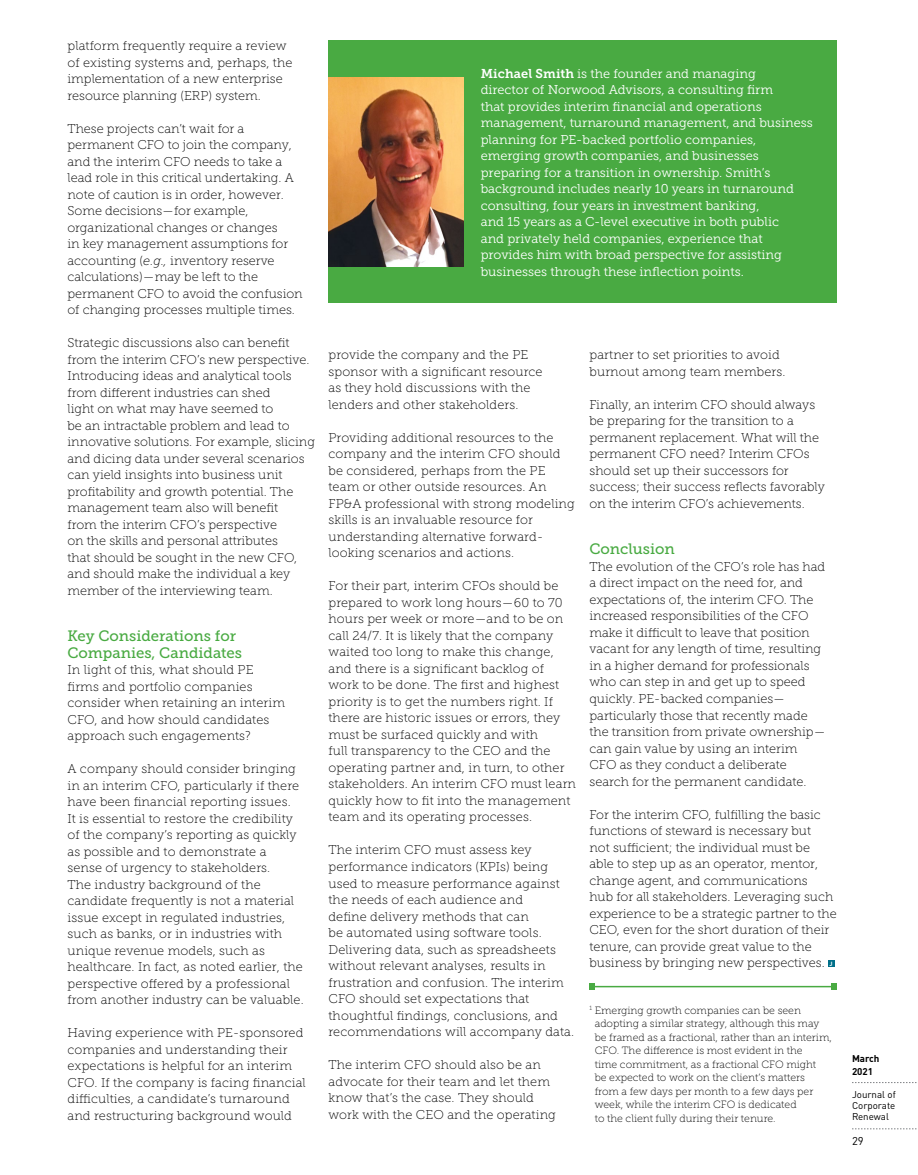
<style>
.page{position:relative;width:918px;height:1175px;background:#fff}
.page>*{position:absolute;margin:0;border:0;box-sizing:border-box;transform-origin:0 0}
.t1{font:15px/16.5px "Museo Slab 500";color:#49aa42}
.t2{font:12.75px/16.5px "Museo Slab 100";letter-spacing:.005em;color:#000}
.t3{font:12.75px/16.5px "Museo Slab 300";color:#fff}
.t4{font:11.25px "DINOT";color:#000}
.t5{font:10.5px/13.5px "Museo Slab 100";color:#000}
.t6{font:9.75px/11.2px "DINOT";color:#000;text-align:justify}
.t7{font:700 9.75px/12.8px "DINOT";color:#000}
.s1{font-style:italic}
.s2{font-family:"Museo Slab 700"}
.s3{font-family:"DINOT";font-weight:700;font-size:6px;color:#fff}
</style>
<div class="page">
<svg style="left:852px;top:1082px;width:65px;height:1px"></svg>
<svg style="left:852px;top:1128px;width:65px;height:1px"></svg>
<div style="left:828px;top:960px;width:7px;height:7px;background:#006f89"></div>
<hr style="left:593px;top:985px;width:241px;height:2px;background:#49aa42">
<svg style="left:590px;top:983px;width:6px;height:6px"></svg>
<svg style="left:831px;top:983px;width:6px;height:6px"></svg>
<div style="left:328px;top:40px;width:509px;height:263px;background:#49aa42"></div>
<img style="left:328px;top:77px;width:136px;height:189px">
<p class="t2" style="left:68px;top:38px;width:226px">platform frequently require a review of existing systems and, perhaps, the implementation of a new enterprise resource planning (ERP) system.</p>
<p class="t2" style="left:68px;top:120px;width:237px">These projects can’t wait for a permanent CFO to join the company, and the interim CFO needs to take a lead role in this critical undertaking. A note of caution is in order, however.<br>Some decisions—for example, organizational changes or changes<br>in key management assumptions for accounting (<span class="s1">e.g.,</span> inventory reserve calculations)—may be left to the permanent CFO to avoid the confusion of changing processes multiple times.</p>
<p class="t2" style="left:68px;top:335px;width:249px">Strategic discussions also can benefit from the interim CFO’s new perspective.<br>Introducing ideas and analytical tools from different industries can shed<br>light on what may have seemed to<br>be an intractable problem and lead to innovative solutions. For example, slicing and dicing data under several scenarios can yield insights into business unit profitability and growth potential. The management team also will benefit<br>from the interim CFO’s perspective<br>on the skills and personal attributes<br>that should be sought in the new CFO, and should make the individual a key member of the interviewing team.</p>
<p class="t1" style="left:68px;top:628px;width:176px">Key Considerations for<br>Companies, Candidates</p>
<p class="t2" style="left:68px;top:662px;width:219px">In light of this, what should PE firms and portfolio companies consider when retaining an interim<br>CFO, and how should candidates approach such engagements?</p>
<p class="t2" style="left:68px;top:761px;width:238px">A company should consider bringing in an interim CFO, particularly if there have been financial reporting issues.<br>It is essential to restore the credibility of the company’s reporting as quickly as possible and to demonstrate a sense of urgency to stakeholders.<br>The industry background of the candidate frequently is not a material issue except in regulated industries, such as banks, or in industries with unique revenue models, such as healthcare. In fact, as noted earlier, the perspective offered by a professional from another industry can be valuable.</p>
<p class="t2" style="left:68px;top:1025px;width:240px">Having experience with PE-sponsored companies and understanding their expectations is helpful for an interim CFO. If the company is facing financial difficulties, a candidate’s turnaround and restructuring background would</p>
<p class="t3" style="left:481px;top:65px;width:334px"><span class="s2">Michael Smith</span> is the founder and managing<br>director of Norwood Advisors, a consulting firm<br>that provides interim financial and operations management, turnaround management, and business planning for PE-backed portfolio companies, emerging growth companies, and businesses preparing for a transition in ownership. Smith’s background includes nearly 10 years in turnaround consulting, four years in investment banking,<br>and 15 years as a C-level executive in both public<br>and privately held companies, experience that provides him with broad perspective for assisting businesses through these inflection points.</p>
<p class="t2" style="left:329px;top:347px;width:216px">provide the company and the PE sponsor with a significant resource as they hold discussions with the lenders and other stakeholders.</p>
<p class="t2" style="left:329px;top:429px;width:248px">Providing additional resources to the company and the interim CFO should be considered, perhaps from the PE team or other outside resources. An FP&amp;A professional with strong modeling skills is an invaluable resource for understanding alternative forward&shy;looking scenarios and actions.</p>
<p class="t2" style="left:329px;top:578px;width:249px">For their part, interim CFOs should be prepared to work long hours—60 to 70 hours per week or more—and to be on call 24/7. It is likely that the company waited too long to make this change, and there is a significant backlog of work to be done. The first and highest priority is to get the numbers right. If there are historic issues or errors, they must be surfaced quickly and with<br>full transparency to the CEO and the operating partner and, in turn, to other stakeholders. An interim CFO must learn quickly how to fit into the management team and its operating processes.</p>
<p class="t2" style="left:329px;top:842px;width:247px">The interim CFO must assess key performance indicators (KPIs) being used to measure performance against the needs of each audience and<br>define delivery methods that can<br>be automated using software tools.<br>Delivering data, such as spreadsheets without relevant analyses, results in frustration and confusion. The interim CFO should set expectations that thoughtful findings, conclusions, and recommendations will accompany data.</p>
<p class="t2" style="left:329px;top:1056px;width:229px">The interim CFO should also be an advocate for their team and let them know that’s the case. They should work with the CEO and the operating</p>
<p class="t2" style="left:590px;top:347px;width:197px">partner to set priorities to avoid burnout among team members.</p>
<p class="t2" style="left:590px;top:396px;width:237px">Finally, an interim CFO should always be preparing for the transition to a permanent replacement. What will the permanent CFO need? Interim CFOs should set up their successors for success; their success reflects favorably on the interim CFO’s achievements.</p>
<p class="t1" style="left:590px;top:541px;width:87px">Conclusion</p>
<p class="t2" style="left:590px;top:558px;width:238px">The evolution of the CFO’s role has had a direct impact on the need for, and expectations of, the interim CFO. The increased responsibilities of the CFO make it difficult to leave that position vacant for any length of time, resulting in a higher demand for professionals who can step in and get up to speed quickly. PE-backed companies— particularly those that recently made the transition from private ownership— can gain value by using an interim CFO as they conduct a deliberate search for the permanent candidate.</p>
<p class="t2" style="left:590px;top:806px;width:249px">For the interim CFO, fulfilling the basic functions of steward is necessary but<br>not sufficient; the individual must be able to step up as an operator, mentor, change agent, and communications<br>hub for all stakeholders. Leveraging such experience to be a strategic partner to the CEO, even for the short duration of their tenure, can provide great value to the business by bringing new perspectives. <span class="s3">J</span></p>
<p class="t5" style="left:595px;top:1003px;width:239px;text-indent:-5px"><sup>1</sup> Emerging growth companies can be seen adopting a similar strategy, although this may be framed as a fractional, rather than an interim, CFO. The difference is most evident in the<br>time commitment, as a fractional CFO might<br>be expected to work on the client’s matters<br>from a few days per month to a few days per week, while the interim CFO is dedicated<br>to the client fully during their tenure.</p>
<p class="t7" style="left:852px;top:1051px;width:29px">March<br>2021</p>
<p class="t6" style="left:852px;top:1088px;width:45px">Journal of Corporate Renewal</p>
<p class="t4" style="left:852px;top:1134px;width:13px">29</p>
</div>
